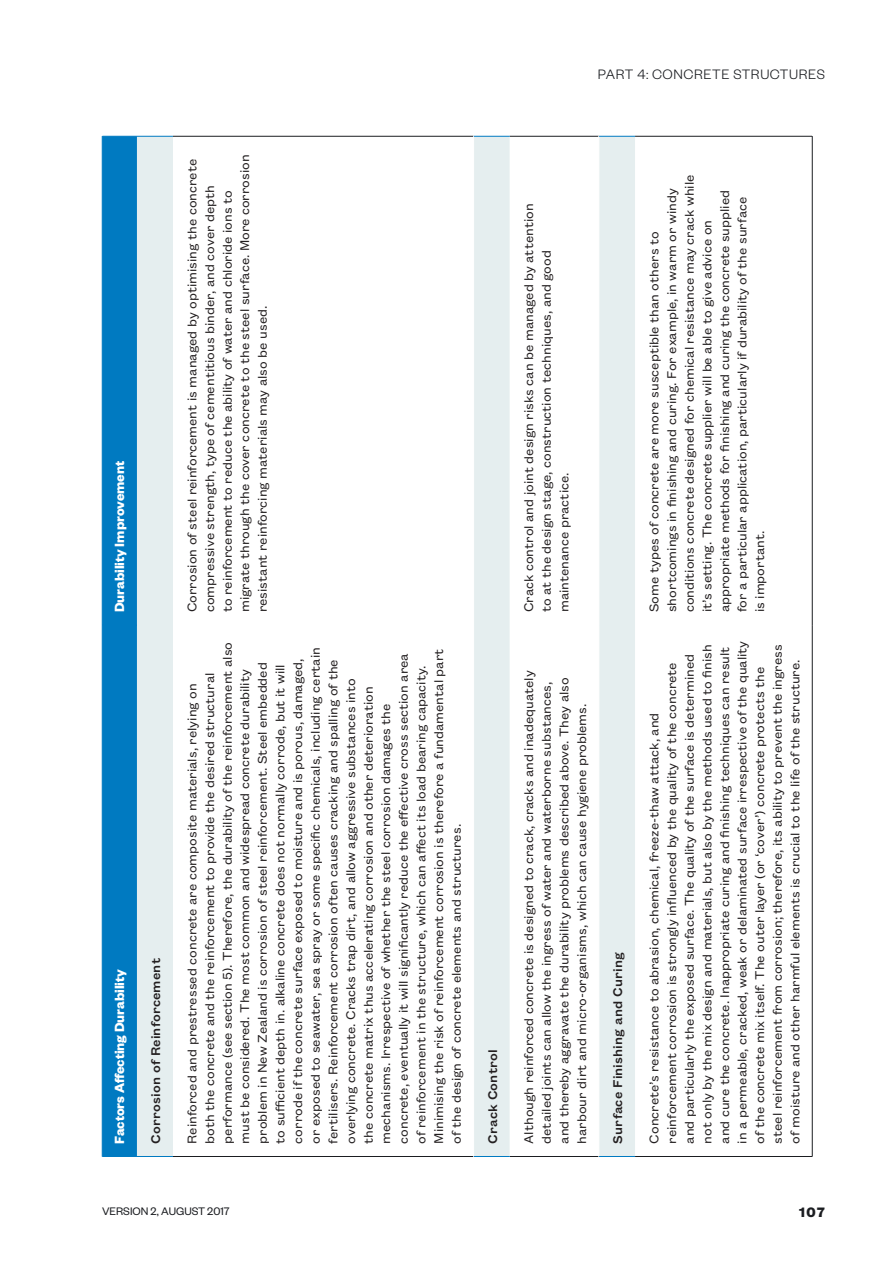
<style>
.page{position:relative;width:893px;height:1263px;background:#fff}
.page>*{position:absolute;margin:0;border:0;box-sizing:border-box;transform-origin:0 0}
.t1{font:300 15px "Founders Grotesk";letter-spacing:.04em;color:#1b1d21}
.t2{font:700 15px "Founders Grotesk Text";color:#1b1d21}
.Table_header{font:700 14.7px "Founders Grotesk";color:#fff}
.Table_body{font:13.8px/17.7px "Founders Grotesk Text";color:#231f20}
.Table_header_2{font:500 13.8px "Founders Grotesk Text";letter-spacing:.01em;color:#231f20}
.t3{font:12px "Founders Grotesk";color:#1b1d21}
</style>
<div class="page">
<div style="left:103px;top:137px;width:34px;height:1019px;background:#007ac1"></div>
<div style="left:137px;top:137px;width:36px;height:1019px;background:#e5eeef"></div>
<svg style="left:474px;top:137px;width:338px;height:1019px"></svg>
<hr style="left:102px;top:625px;width:1px;height:532px;background:#007ac1">
<hr style="left:102px;top:1156px;width:35px;height:1px;background:#007ac1">
<hr style="left:102px;top:136px;width:1px;height:489px;background:#007ac1">
<hr style="left:102px;top:625px;width:35px;height:1px;background:#007ac1">
<hr style="left:102px;top:136px;width:35px;height:1px;background:#007ac1">
<hr style="left:173px;top:1156px;width:300px;height:1px;background:#1b1d21">
<hr style="left:173px;top:136px;width:300px;height:1px;background:#1b1d21">
<hr style="left:510px;top:1156px;width:89px;height:1px;background:#1b1d21">
<hr style="left:510px;top:136px;width:89px;height:1px;background:#1b1d21">
<hr style="left:635px;top:1156px;width:177px;height:1px;background:#1b1d21">
<hr style="left:635px;top:136px;width:177px;height:1px;background:#1b1d21">
<hr style="left:812px;top:625px;width:1px;height:532px;background:#1b1d21">
<hr style="left:812px;top:136px;width:1px;height:489px;background:#1b1d21">
<hr style="left:137px;top:1156px;width:36px;height:1px;background:#007ac1">
<hr style="left:137px;top:136px;width:36px;height:1px;background:#007ac1">
<hr style="left:474px;top:1156px;width:36px;height:1px;background:#007ac1">
<hr style="left:474px;top:136px;width:36px;height:1px;background:#007ac1">
<hr style="left:599px;top:625px;width:1px;height:532px;background:#fff">
<hr style="left:599px;top:136px;width:1px;height:489px;background:#fff">
<hr style="left:599px;top:1156px;width:36px;height:1px;background:#007ac1">
<hr style="left:599px;top:136px;width:36px;height:1px;background:#007ac1">
<p class="t1" style="left:598px;top:65px;width:228px">PART 4: CONCRETE STRUCTURES</p>
<p class="Table_header" style="left:110px;top:612px;width:153px;rotate:-90deg">Durability Improvement</p>
<p class="Table_header" style="left:110px;top:1144px;width:176px;rotate:-90deg">Factors Affecting Durability</p>
<p class="Table_header_2" style="left:146px;top:1144px;width:187px;rotate:-90deg">Corrosion of Reinforcement</p>
<p class="Table_body" style="left:182px;top:612px;width:459px;rotate:-90deg">Corrosion of steel reinforcement is managed by optimising the concrete compressive strength, type of cementitious binder, and cover depth<br>to reinforcement to reduce the ability of water and chloride ions to migrate through the cover concrete to the steel surface. More corrosion resistant reinforcing materials may also be used.</p>
<p class="Table_body" style="left:182px;top:1144px;width:503px;rotate:-90deg">Reinforced and prestressed concrete are composite materials, relying on<br>both the concrete and the reinforcement to provide the desired structural performance (see section 5). Therefore, the durability of the reinforcement also must be considered. The most common and widespread concrete durability problem in New Zealand is corrosion of steel reinforcement. Steel embedded<br>to sufficient depth in. alkaline concrete does not normally corrode, but it will corrode if the concrete surface exposed to moisture and is porous, damaged, or exposed to seawater, sea spray or some specific chemicals, including certain fertilisers. Reinforcement corrosion often causes cracking and spalling of the overlying concrete. Cracks trap dirt, and allow aggressive substances into<br>the concrete matrix thus accelerating corrosion and other deterioration mechanisms. Irrespective of whether the steel corrosion damages the concrete, eventually it will significantly reduce the effective cross section area of reinforcement in the structure, which can affect its load bearing capacity.<br>Minimising the risk of reinforcement corrosion is therefore a fundamental part of the design of concrete elements and structures.</p>
<p class="Table_header_2" style="left:483px;top:1144px;width:96px;rotate:-90deg">Crack Control</p>
<p class="Table_body" style="left:519px;top:612px;width:410px;rotate:-90deg">Crack control and joint design risks can be managed by attention to at the design stage, construction techniques, and good maintenance practice.</p>
<p class="Table_body" style="left:519px;top:1144px;width:475px;rotate:-90deg">Although reinforced concrete is designed to crack, cracks and inadequately detailed joints can allow the ingress of water and waterborne substances, and thereby aggravate the durability problems described above. They also harbour dirt and micro-organisms, which can cause hygiene problems.</p>
<p class="Table_header_2" style="left:608px;top:1144px;width:193px;rotate:-90deg">Surface Finishing and Curing</p>
<p class="Table_body" style="left:644px;top:612px;width:439px;rotate:-90deg">Some types of concrete are more susceptible than others to shortcomings in finishing and curing. For example, in warm or windy conditions concrete designed for chemical resistance may crack while it’s setting. The concrete supplier will be able to give advice on appropriate methods for finishing and curing the concrete supplied for a particular application, particularly if durability of the surface<br>is important.</p>
<p class="Table_body" style="left:644px;top:1144px;width:505px;rotate:-90deg">Concrete’s resistance to abrasion, chemical, freeze-thaw attack, and reinforcement corrosion is strongly influenced by the quality of the concrete and particularly the exposed surface. The quality of the surface is determined not only by the mix design and materials, but also by the methods used to finish and cure the concrete. Inappropriate curing and finishing techniques can result in a permeable, cracked, weak or delaminated surface irrespective of the quality of the concrete mix itself. The outer layer (or ‘cover’) concrete protects the steel reinforcement from corrosion; therefore, its ability to prevent the ingress of moisture and other harmful elements is crucial to the life of the structure.</p>
<p class="t3" style="left:102px;top:1204px;width:129px">VERSION 2, AUGUST 2017</p>
<p class="t2" style="left:799px;top:1202px;width:28px">107</p>
</div>
